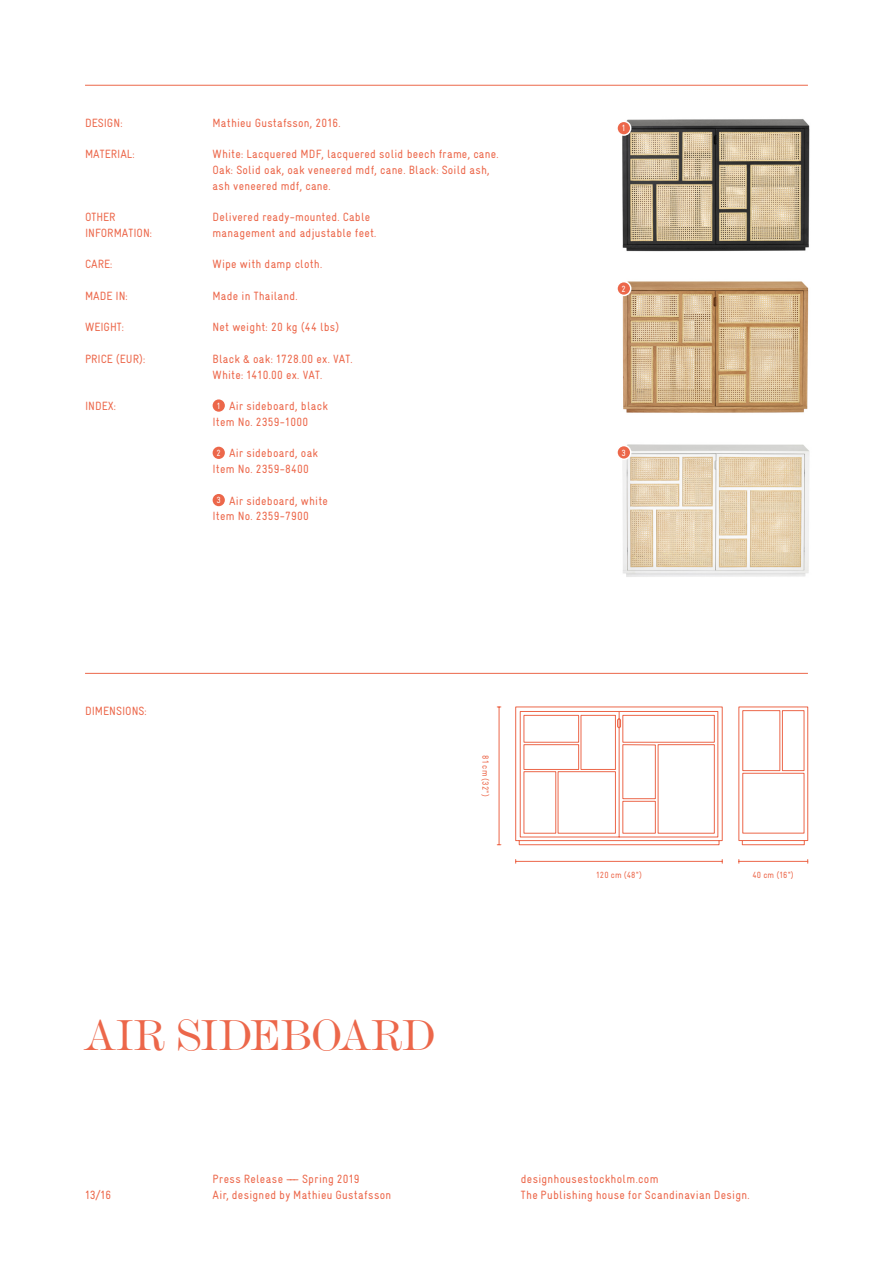
<style>
.page{position:relative;width:893px;height:1263px;background:#fff}
.page>*{position:absolute;margin:0;border:0;box-sizing:border-box;transform-origin:0 0}
.t1{font:45px "De Vinne BT";letter-spacing:-.01em;color:#ec674a}
.t2{font:12px/15.8px "DHS Gravur";color:#ec674a}
.t3{font:9px "DHS Gravur";letter-spacing:-.01em;color:#ec674a}
.t4{font:9px "DHS Gravur";color:#fff}
</style>
<div class="page">
<img style="left:622px;top:281px;width:187px;height:132px">
<img style="left:622px;top:444px;width:188px;height:133px">
<img style="left:622px;top:119px;width:188px;height:133px">
<hr style="left:85px;top:85px;width:723px;height:1px;background:#ec674a">
<hr style="left:85px;top:673px;width:723px;height:1px;background:#ec674a">
<div style="left:617px;top:282px;width:14px;height:13px;background:#ec674a;border-radius:50%"></div>
<div style="left:616px;top:281px;width:15px;height:15px;border:2px solid #fff;border-radius:50%"></div>
<div style="left:617px;top:121px;width:14px;height:14px;background:#ec674a;border-radius:50%"></div>
<div style="left:616px;top:121px;width:15px;height:15px;border:2px solid #fff;border-radius:50%"></div>
<div style="left:617px;top:446px;width:14px;height:13px;background:#ec674a;border-radius:50%"></div>
<div style="left:616px;top:445px;width:15px;height:15px;border:2px solid #fff;border-radius:50%"></div>
<div style="left:213px;top:399px;width:12px;height:13px;background:#ec674a;border-radius:50%"></div>
<div style="left:213px;top:447px;width:12px;height:12px;background:#ec674a;border-radius:50%"></div>
<div style="left:213px;top:494px;width:12px;height:12px;background:#ec674a;border-radius:50%"></div>
<svg style="left:515px;top:706px;width:293px;height:139px"></svg>
<hr style="left:499px;top:707px;width:1px;height:138px;background:#ec674a">
<hr style="left:516px;top:861px;width:206px;height:1px;background:#ec674a">
<hr style="left:739px;top:861px;width:69px;height:1px;background:#ec674a">
<p class="t2" style="left:85px;top:115px;width:39px">DESIGN:</p>
<p class="t2" style="left:85px;top:146px;width:51px">MATERIAL:</p>
<p class="t2" style="left:85px;top:209px;width:69px">OTHER<br>INFORMATION:</p>
<p class="t2" style="left:85px;top:256px;width:29px">CARE:</p>
<p class="t2" style="left:85px;top:288px;width:44px">MADE IN:</p>
<p class="t2" style="left:85px;top:319px;width:41px">WEIGHT:</p>
<p class="t2" style="left:85px;top:351px;width:62px">PRICE (EUR):</p>
<p class="t2" style="left:85px;top:398px;width:33px">INDEX:</p>
<p class="t2" style="left:213px;top:115px;width:130px">Mathieu Gustafsson, 2016.</p>
<p class="t2" style="left:213px;top:146px;width:288px">White: Lacquered MDF, lacquered solid beech frame, cane.<br>Oak: Solid oak, oak veneered mdf, cane. Black: Soild ash, ash veneered mdf, cane.</p>
<p class="t2" style="left:213px;top:209px;width:165px">Delivered ready-mounted. Cable management and adjustable feet.</p>
<p class="t2" style="left:213px;top:256px;width:111px">Wipe with damp cloth.</p>
<p class="t2" style="left:213px;top:288px;width:87px">Made in Thailand.</p>
<p class="t2" style="left:213px;top:319px;width:129px">Net weight: 20 kg (44 lbs)</p>
<p class="t2" style="left:213px;top:351px;width:142px">Black &amp; oak: 1728.00 ex. VAT.<br>White: 1410.00 ex. VAT.</p>
<p class="t2" style="left:213px;top:398px;width:117px;text-indent:16px">Air sideboard, black<br>Item No. 2359-1000</p>
<p class="t2" style="left:213px;top:445px;width:107px;text-indent:16px">Air sideboard, oak<br>Item No. 2359-8400</p>
<p class="t2" style="left:213px;top:493px;width:117px;text-indent:16px">Air sideboard, white<br>Item No. 2359-7900</p>
<p class="t4" style="left:217px;top:400px;width:5px">1</p>
<p class="t4" style="left:216px;top:448px;width:6px">2</p>
<p class="t4" style="left:216px;top:495px;width:6px">3</p>
<p class="t4" style="left:622px;top:123px;width:5px">1</p>
<p class="t4" style="left:622px;top:284px;width:6px">2</p>
<p class="t4" style="left:622px;top:447px;width:6px">3</p>
<p class="t2" style="left:85px;top:703px;width:63px">DIMENSIONS:</p>
<p class="t3" style="left:491px;top:755px;width:43px;rotate:90deg">81 cm (32")</p>
<p class="t3" style="left:596px;top:870px;width:47px">120 cm (48")</p>
<p class="t3" style="left:752px;top:870px;width:43px">40 cm (16")</p>
<h1 class="t1" style="left:85px;top:1008px;width:352px">AIR SIDEBOARD</h1>
<p class="t2" style="left:85px;top:1187px;width:28px">13/16</p>
<p class="t2" style="left:213px;top:1171px;width:180px">Press Release ––– Spring 2019<br>Air, designed by Mathieu Gustafsson</p>
<p class="t2" style="left:521px;top:1171px;width:230px">designhousestockholm.com<br>The Publishing house for Scandinavian Design.</p>
</div>
